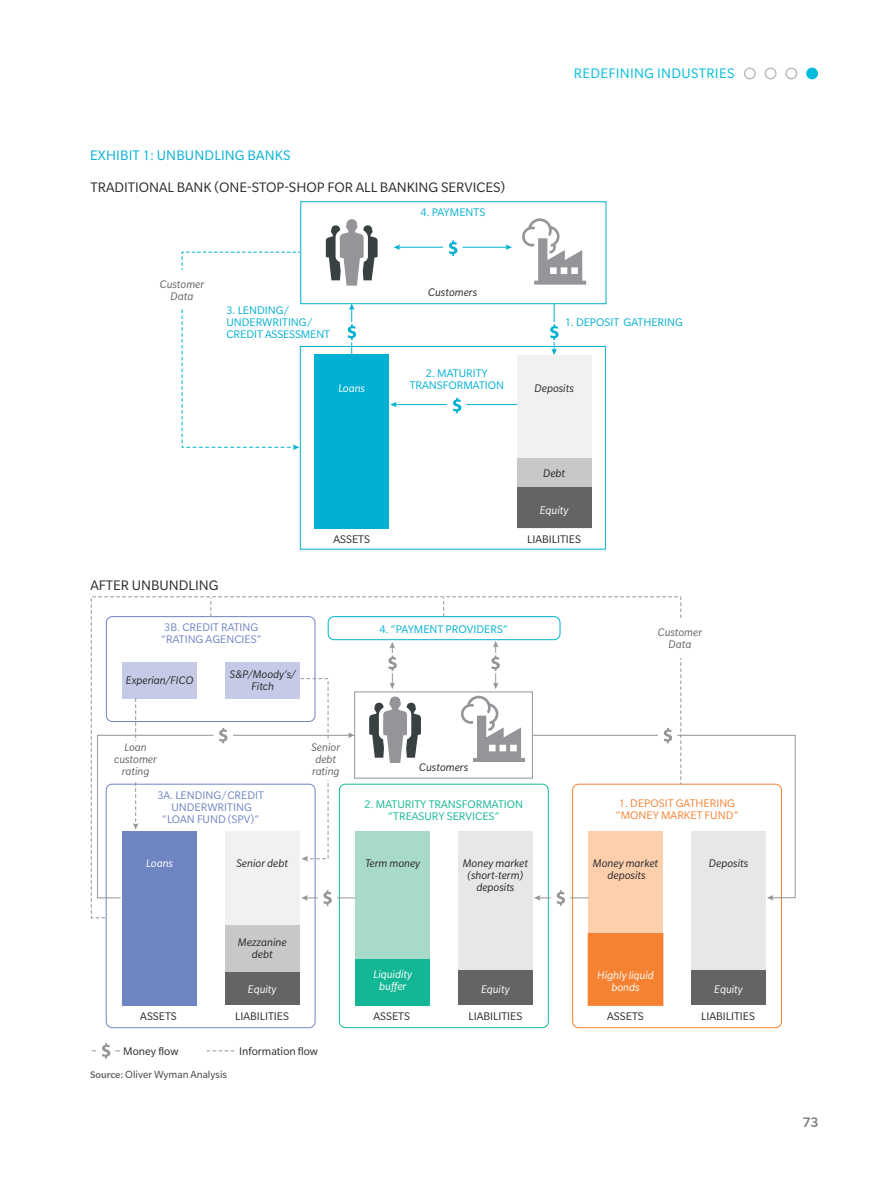
<style>
.page{position:relative;width:893px;height:1188px;background:#fff}
.page>*{position:absolute;margin:0;border:0;box-sizing:border-box;transform-origin:0 0}
.t1{font:15px "Slate Pro";color:#292829}
.t2{font:15px "Slate Pro";letter-spacing:.01em;color:#00b0d3}
.t3{font:15px "Slate Pro";letter-spacing:.02em;color:#00bcda}
.t4{font:500 15px "Slate Pro";color:#808285}
.t5{font:italic 12px/12px "Slate Pro";color:#292829;text-align:center}
.t6{font:12px/12px "Slate Pro";color:#00b0d3}
.t7{font:12px "Slate Pro";color:#292829}
.t8{font:12px/12px "Slate Pro";color:#6f85c2}
.t9{font:italic 12px/12px "Slate Pro";color:#fff;text-align:center}
.t10{font:italic 12px/12px "Slate Pro";color:#636466;text-align:center}
.t11{font:12px/12px "Slate Pro";color:#14b795;text-align:center}
.t12{font:12px/12px "Slate Pro";color:#f58232}
.t13{font:11.25px "Slate Pro";color:#414042}
.s1{font-weight:500;font-size:10.5px;color:#6d6e71}
</style>
<div class="page">
<div style="left:355px;top:831px;width:75px;height:174px;background:#a8dac9"></div>
<div style="left:458px;top:831px;width:75px;height:174px;background:#e6e7e8"></div>
<div style="left:588px;top:831px;width:75px;height:174px;background:#fdcfac"></div>
<div style="left:225px;top:831px;width:75px;height:174px;background:#f1f1f2"></div>
<div style="left:691px;top:831px;width:75px;height:173px;background:#e6e7e8"></div>
<div style="left:691px;top:971px;width:75px;height:34px;background:#636466"></div>
<div style="left:458px;top:971px;width:75px;height:34px;background:#636466"></div>
<div style="left:225px;top:971px;width:75px;height:34px;background:#636466"></div>
<div style="left:225px;top:925px;width:75px;height:46px;background:#c7c8ca"></div>
<div style="left:355px;top:959px;width:75px;height:46px;background:#14b795"></div>
<hr style="left:554px;top:304px;width:1px;height:47px;background:#00b0d3">
<svg style="left:551px;top:349px;width:6px;height:6px"></svg>
<svg style="left:326px;top:219px;width:52px;height:67px"></svg>
<svg style="left:522px;top:218px;width:64px;height:67px"></svg>
<hr style="left:398px;top:247px;width:110px;height:1px;background:#00b0d3">
<svg style="left:393px;top:244px;width:7px;height:6px"></svg>
<svg style="left:505px;top:244px;width:7px;height:6px"></svg>
<div style="left:588px;top:934px;width:75px;height:71px;background:#f58232"></div>
<div style="left:588px;top:933px;width:75px;height:73px;border:1px solid #f58232"></div>
<div style="left:122px;top:831px;width:74px;height:175px;background:#6f85c2"></div>
<hr style="left:351px;top:308px;width:1px;height:46px;background:#00b0d3">
<svg style="left:349px;top:304px;width:5px;height:6px"></svg>
<svg style="left:181px;top:251px;width:119px;height:199px"></svg>
<svg style="left:550px;top:324px;width:9px;height:16px"></svg>
<svg style="left:348px;top:324px;width:8px;height:16px"></svg>
<div style="left:444px;top:239px;width:18px;height:19px;background:#fff"></div>
<svg style="left:449px;top:240px;width:8px;height:16px"></svg>
<div style="left:517px;top:355px;width:74px;height:173px;background:#f1f1f2"></div>
<div style="left:517px;top:459px;width:74px;height:29px;background:#c7c8ca"></div>
<div style="left:517px;top:488px;width:74px;height:40px;background:#636466"></div>
<div style="left:314px;top:354px;width:75px;height:174px;background:#00b0d3"></div>
<hr style="left:395px;top:404px;width:122px;height:1px;background:#00b0d3">
<svg style="left:390px;top:402px;width:7px;height:5px"></svg>
<div style="left:448px;top:396px;width:18px;height:19px;background:#fff"></div>
<svg style="left:453px;top:398px;width:8px;height:15px"></svg>
<svg style="left:91px;top:596px;width:591px;height:323px"></svg>
<svg style="left:443px;top:598px;width:1px;height:18px"></svg>
<svg style="left:210px;top:598px;width:1px;height:18px"></svg>
<svg style="left:532px;top:735px;width:264px;height:163px"></svg>
<svg style="left:767px;top:895px;width:6px;height:6px"></svg>
<hr style="left:538px;top:898px;width:51px;height:1px;background:#939598">
<svg style="left:534px;top:895px;width:6px;height:6px"></svg>
<div style="left:659px;top:726px;width:18px;height:19px;background:#fff"></div>
<svg style="left:664px;top:728px;width:8px;height:15px"></svg>
<div style="left:552px;top:889px;width:18px;height:19px;background:#fff"></div>
<svg style="left:557px;top:890px;width:8px;height:16px"></svg>
<svg style="left:97px;top:678px;width:258px;height:228px"></svg>
<div style="left:109px;top:741px;width:60px;height:39px;background:#fff"></div>
<div style="left:291px;top:741px;width:59px;height:39px;background:#fff"></div>
<div style="left:151px;top:270px;width:59px;height:39px;background:#fff"></div>
<div style="left:650px;top:619px;width:60px;height:39px;background:#fff"></div>
<div style="left:300px;top:201px;width:306px;height:103px;border:1px solid #00b0d3"></div>
<div style="left:300px;top:346px;width:306px;height:204px;border:1px solid #00b0d3"></div>
<svg style="left:207px;top:1050px;width:28px;height:1px"></svg>
<svg style="left:92px;top:1043px;width:28px;height:16px"></svg>
<div style="left:744px;top:68px;width:12px;height:11px;border:2px solid #bcbec0;border-radius:50%"></div>
<div style="left:765px;top:68px;width:12px;height:11px;border:2px solid #bcbec0;border-radius:50%"></div>
<div style="left:785px;top:68px;width:12px;height:11px;border:2px solid #bcbec0;border-radius:50%"></div>
<div style="left:807px;top:68px;width:10px;height:11px;background:#00bcda;border-radius:50%"></div>
<div style="left:806px;top:68px;width:12px;height:11px;border:2px solid #00bcda;border-radius:50%"></div>
<p class="t2" style="left:90px;top:148px;width:33px">Exhibit</p>
<p class="t2" style="left:143px;top:148px;width:149px">1: UNBUNDLING BANKS</p>
<p class="t1" style="left:90px;top:179px;width:416px">TRADITIONAL BANK (ONE-STOP-SHOP FOR ALL BANKING SERVICES)</p>
<p class="t10" style="left:160px;top:278px;width:46px">Customer<br>Data</p>
<p class="t6" style="left:226px;top:304px;width:105px">3. LENDING/<br>UNDERWRITING/<br>CREDIT ASSESSMENT</p>
<p class="t9" style="left:338px;top:382px;width:28px">Loans</p>
<p class="t6" style="left:420px;top:206px;width:66px">4. PAYMENTS</p>
<p class="t5" style="left:428px;top:286px;width:50px">Customers</p>
<p class="t6" style="left:410px;top:367px;width:96px;text-align:center">2. MATURITY<br>TRANSFORMATION</p>
<p class="t3" style="left:574px;top:66px;width:162px">REDEFINING INDUSTRIES</p>
<p class="t6" style="left:565px;top:316px;width:120px">1. DEPOSIT GATHERING</p>
<p class="t5" style="left:534px;top:382px;width:41px">Deposits</p>
<p class="t1" style="left:90px;top:577px;width:130px">AFTER UNBUNDLING</p>
<p class="t8" style="left:161px;top:621px;width:102px">3B. CREDIT RATING “RATING AGENCIES”</p>
<p class="t5" style="left:126px;top:674px;width:69px">Experian/FICO</p>
<p class="t5" style="left:230px;top:668px;width:67px">S&amp;P/Moody’s/<br>Fitch</p>
<p class="t7" style="left:333px;top:533px;width:38px">ASSETS</p>
<p class="t5" style="left:543px;top:467px;width:24px">Debt</p>
<p class="t9" style="left:540px;top:504px;width:30px">Equity</p>
<p class="t7" style="left:527px;top:533px;width:55px">LIABILITIES</p>
<p class="t6" style="left:379px;top:623px;width:130px">4. “PAYMENT PROVIDERS”</p>
<p class="t10" style="left:114px;top:742px;width:44px">Loan customer rating</p>
<p class="t10" style="left:311px;top:741px;width:30px;text-align:left">Senior debt rating</p>
<p class="t5" style="left:419px;top:761px;width:50px">Customers</p>
<p class="t10" style="left:658px;top:626px;width:46px">Customer<br>Data</p>
<p class="t8" style="left:157px;top:789px;width:108px;text-align:center">3A. LENDING/CREDIT<br>UNDERWRITING “LOAN FUND (SPV)”</p>
<p class="t9" style="left:146px;top:857px;width:28px">Loans</p>
<p class="t7" style="left:140px;top:1010px;width:38px">ASSETS</p>
<p class="t5" style="left:236px;top:857px;width:53px">Senior debt</p>
<p class="t5" style="left:238px;top:936px;width:50px">Mezzanine debt</p>
<p class="t9" style="left:248px;top:984px;width:30px">Equity</p>
<p class="t7" style="left:235px;top:1010px;width:55px">LIABILITIES</p>
<p class="t7" style="left:123px;top:1045px;width:57px">Money flow</p>
<p class="t7" style="left:239px;top:1045px;width:80px">Information flow</p>
<p class="t13" style="left:90px;top:1069px;width:139px"><span class="s1">Source:</span> Oliver Wyman Analysis</p>
<p class="t11" style="left:365px;top:798px;width:160px">2. MATURITY TRANSFORMATION “TREASURY SERVICES”</p>
<p class="t5" style="left:365px;top:857px;width:56px">Term money</p>
<p class="t9" style="left:374px;top:968px;width:40px">Liquidity buffer</p>
<p class="t7" style="left:374px;top:1010px;width:38px">ASSETS</p>
<p class="t5" style="left:463px;top:857px;width:67px">Money market (short-term) deposits</p>
<p class="t9" style="left:481px;top:984px;width:30px">Equity</p>
<p class="t7" style="left:468px;top:1010px;width:55px">LIABILITIES</p>
<p class="t12" style="left:616px;top:797px;width:124px">1. DEPOSIT GATHERING “MONEY MARKET FUND”</p>
<p class="t5" style="left:593px;top:857px;width:67px">Money market deposits</p>
<p class="t9" style="left:597px;top:969px;width:58px">Highly liquid bonds</p>
<p class="t7" style="left:607px;top:1010px;width:38px">ASSETS</p>
<p class="t5" style="left:709px;top:857px;width:41px">Deposits</p>
<p class="t9" style="left:714px;top:984px;width:30px">Equity</p>
<p class="t7" style="left:701px;top:1010px;width:55px">LIABILITIES</p>
<p class="t4" style="left:802px;top:1114px;width:18px">73</p>
</div>
